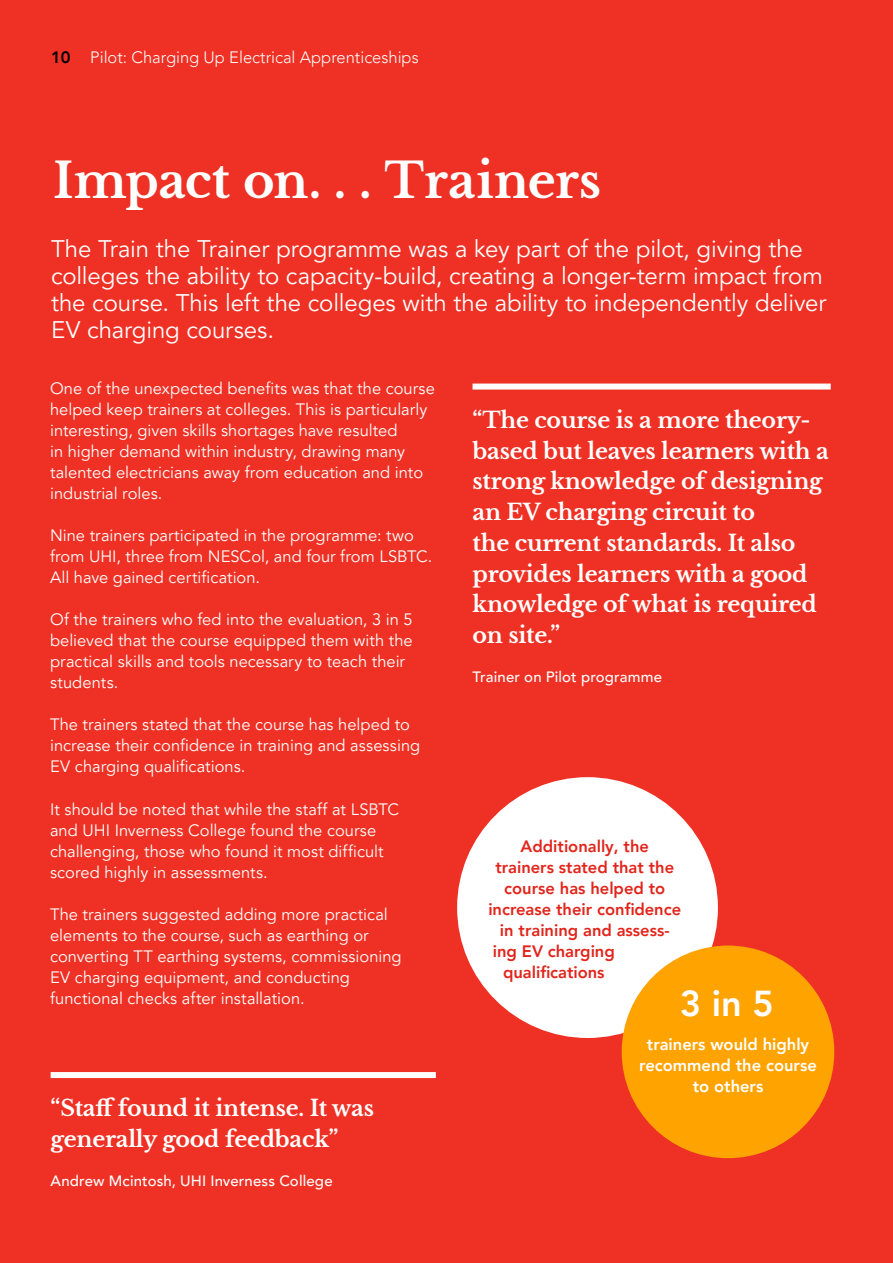
<style>
.page{position:relative;width:893px;height:1263px;background:#ee3124}
.page>*{position:absolute;margin:0;border:0;box-sizing:border-box;transform-origin:0 0}
.t1{font:700 48px "Libre Baskerville";letter-spacing:-.005em;color:#fff}
.Sidebar_Stat_Body_Avenir_Light{font:800 36px "Avenir LT Pro";color:#fff}
.Intro_text{font:24px/27px "Avenir LT Pro";letter-spacing:-.005em;color:#fff}
.Large_Pull_quote_Baskerville_Bold_Black{font:700 22.2px/30.8px "Libre Baskerville";letter-spacing:-.01em;color:#fff}
.Body_Text{font:16.5px/21px "Avenir LT Pro";color:#fff}
.t2{font:800 16.5px "Avenir LT Pro";color:#e1251b}
.t3{font:800 16.5px/21px "Avenir LT Pro";color:#fff;text-align:center}
.Page_number{font:300 16.5px "Avenir LT Pro";color:#fff}
.t4{font:500 15px "Avenir LT Pro";letter-spacing:.01em;color:#fff}
.s1{font-weight:800;color:#000}
</style>
<div class="page">
<div style="left:457px;top:777px;width:261px;height:261px;background:#fff;border-radius:50%"></div>
<div style="left:622px;top:945px;width:212px;height:213px;background:#ffa300;border-radius:50%"></div>
<div style="left:51px;top:1072px;width:385px;height:6px;background:#fff"></div>
<div style="left:472px;top:384px;width:359px;height:6px;background:#fff"></div>
<p class="Page_number" style="left:51px;top:47px;width:369px"><span class="s1">10</span> Pilot: Charging Up Electrical Apprenticeships</p>
<h1 class="t1" style="left:53px;top:152px;width:550px">Impact on. . . Trainers</h1>
<p class="Intro_text" style="left:51px;top:235px;width:777px">The Train the Trainer programme was a key part of the pilot, giving the colleges the ability to capacity-build, creating a longer-term impact from the course. This left the colleges with the ability to independently deliver EV charging courses.</p>
<p class="Body_Text" style="left:50px;top:378px;width:386px">One of the unexpected benefits was that the course helped keep trainers at colleges. This is particularly interesting, given skills shortages have resulted<br>in higher demand within industry, drawing many talented electricians away from education and into industrial roles.</p>
<p class="Body_Text" style="left:50px;top:525px;width:384px">Nine trainers participated in the programme: two from UHI, three from NESCol, and four from LSBTC.<br>All have gained certification.</p>
<p class="Body_Text" style="left:50px;top:609px;width:364px">Of the trainers who fed into the evaluation, 3 in 5 believed that the course equipped them with the practical skills and tools necessary to teach their students.</p>
<p class="Body_Text" style="left:50px;top:714px;width:372px">The trainers stated that the course has helped to increase their confidence in training and assessing<br>EV charging qualifications.</p>
<p class="Body_Text" style="left:50px;top:799px;width:350px">It should be noted that while the staff at LSBTC and UHI Inverness College found the course challenging, those who found it most difficult scored highly in assessments.</p>
<p class="Body_Text" style="left:50px;top:904px;width:353px">The trainers suggested adding more practical elements to the course, such as earthing or converting TT earthing systems, commissioning EV charging equipment, and conducting functional checks after installation.</p>
<p class="Large_Pull_quote_Baskerville_Bold_Black" style="left:472px;top:405px;width:358px">“The course is a more theory&shy;based but leaves learners with a strong knowledge of designing an EV charging circuit to<br>the current standards. It also provides learners with a good knowledge of what is required on site.”</p>
<p class="t4" style="left:472px;top:668px;width:191px">Trainer on Pilot programme</p>
<p class="t2" style="left:521px;top:836px;width:130px">Additionally, the</p>
<p class="t2" style="left:495px;top:857px;width:180px">trainers stated that the</p>
<p class="t2" style="left:504px;top:878px;width:162px">course has helped to</p>
<p class="t2" style="left:488px;top:899px;width:194px">increase their confidence</p>
<p class="t2" style="left:500px;top:920px;width:171px">in training and assess-</p>
<p class="t2" style="left:493px;top:941px;width:123px">ing EV charging</p>
<p class="t2" style="left:503px;top:962px;width:103px">qualifications</p>
<p class="Sidebar_Stat_Body_Avenir_Light" style="left:680px;top:982px;width:95px">3 in 5</p>
<p class="t3" style="left:639px;top:1034px;width:179px">trainers would highly recommend the course to others</p>
<p class="Large_Pull_quote_Baskerville_Bold_Black" style="left:51px;top:1093px;width:325px">“Staff found it intense. It was generally good feedback”</p>
<p class="t4" style="left:51px;top:1172px;width:284px">Andrew Mcintosh, UHI Inverness College</p>
</div>
